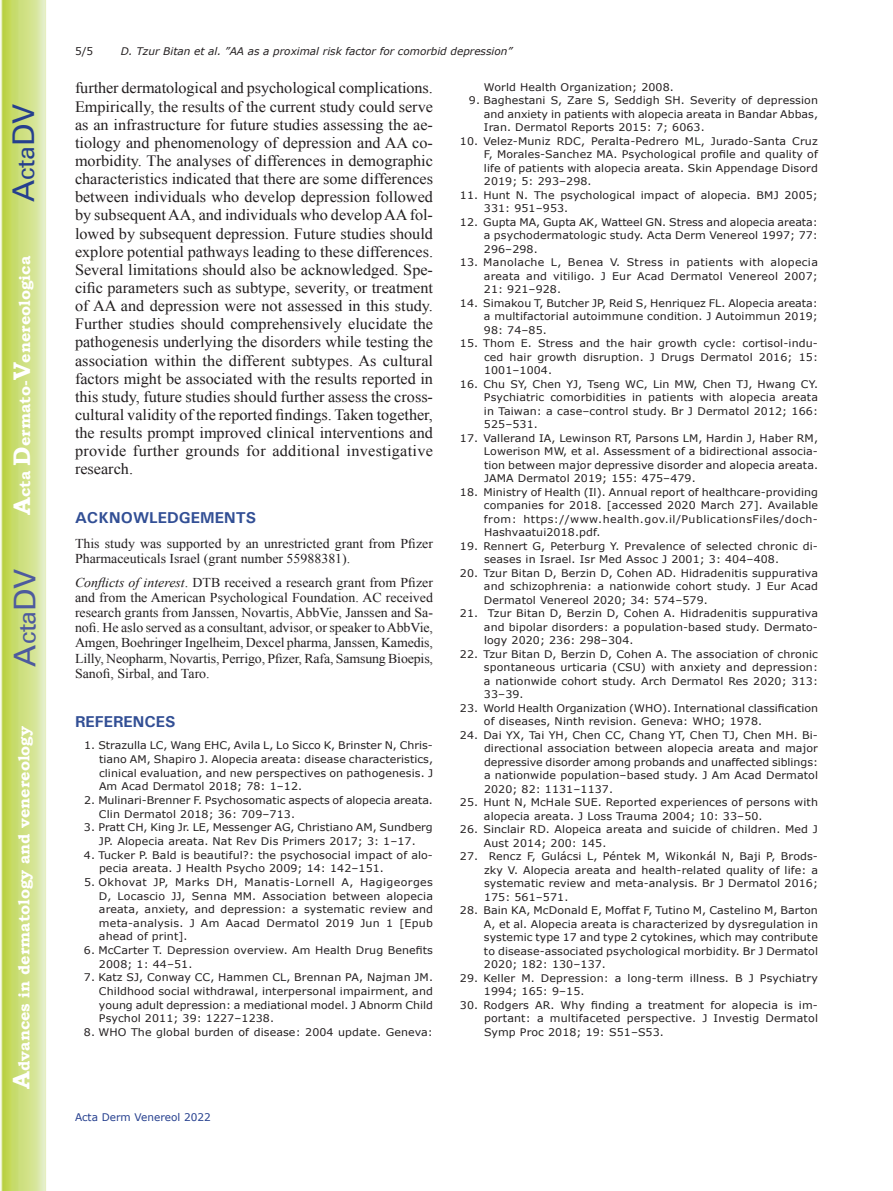
<style>
.page{position:relative;width:893px;height:1191px;background:#fff}
.page>*{position:absolute;margin:0;border:0;box-sizing:border-box;transform-origin:0 0}
.t1{font:30px "Univers";color:#4d5a9e}
.t2{font:30px "Univers";color:#253f8e}
.t3{font:15.75px/18.1px "Times New Roman";letter-spacing:.02em;color:#231f20;text-align:justify}
.t4{font:700 15.75px "Bookman Old Style";color:#fff}
.t5{font:700 15.75px "Univers";color:#324f95}
.t6{font:13.5px/15.1px "Times New Roman";color:#231f20}
.t7{font:10.5px/13.5px "Verdana";letter-spacing:.01em;color:#231f20;text-align:justify;scale:1.05 1}
.t8{font:italic 10.5px "Verdana";color:#231f20}
.t9{font:10.5px "Verdana";color:#253f8e}
.t10{font:10.5px "Verdana";letter-spacing:.01em;color:#231f20}
.s1{font-size:24px}
.s2{font-style:italic}
</style>
<div class="page">
<svg style="left:1px;top:0;width:45px;height:1191px;background:#cfe084"></svg>
<h1 class="t2" style="left:6px;top:202px;width:100px;rotate:-90deg">A<span class="s1">cta</span>DV</h1>
<h2 class="t4" style="left:15px;top:515px;width:260px;rotate:-90deg"><span class="s1">A</span>cta <span class="s1">D</span>ermato-<span class="s1">V</span>enereologica</h2>
<h1 class="t1" style="left:7px;top:666px;width:100px;rotate:-90deg">A<span class="s1">cta</span>DV</h1>
<h2 class="t4" style="left:15px;top:1088px;width:364px;rotate:-90deg"><span class="s1">A</span>dvances in dermatology and venereology</h2>
<p class="t10" style="left:75px;top:44px;width:20px">5/5</p>
<p class="t8" style="left:121px;top:44px;width:393px">D. Tzur Bitan et al. ”AA as a proximal risk factor for comorbid depression”</p>
<p class="t3" style="left:75px;top:79px;width:360px">further dermatological and psychological complications.<br>Empirically, the results of the current study could serve as an infrastructure for future studies assessing the ae&shy;tiology and phenomenology of depression and AA co&shy;morbidity. The analyses of differences in demographic characteristics indicated that there are some differences between individuals who develop depression followed by subsequent AA, and individuals who develop AA fol&shy;lowed by subsequent depression. Future studies should explore potential pathways leading to these differences.<br>Several limitations should also be acknowledged. Spe&shy;cific parameters such as subtype, severity, or treatment of AA and depression were not assessed in this study.<br>Further studies should comprehensively elucidate the pathogenesis underlying the disorders while testing the association within the different subtypes. As cultural factors might be associated with the results reported in this study, future studies should further assess the cross&shy;cultural validity of the reported findings. Taken together, the results prompt improved clinical interventions and provide further grounds for additional investigative research.</p>
<h2 class="t5" style="left:75px;top:508px;width:183px">ACKNOWLEDGEMENTS</h2>
<p class="t6" style="left:75px;top:535px;width:359px">This study was supported by an unrestricted grant from Pfizer<br>Pharmaceuticals Israel (grant number 55988381).</p>
<p class="t6" style="left:75px;top:574px;width:360px;text-align:justify"><span class="s2">Conflicts of interest</span>. DTB received a research grant from Pfizer and from the American Psychological Foundation. AC received research grants from Janssen, Novartis, AbbVie, Janssen and Sa&shy;nofi. He aslo served as a consultant, advisor, or speaker to AbbVie, Amgen, Boehringer Ingelheim, Dexcel pharma, Janssen, Kamedis, Lilly, Neopharm, Novartis, Perrigo, Pfizer, Rafa, Samsung Bioepis, Sanofi, Sirbal, and Taro.</p>
<h2 class="t5" style="left:75px;top:711px;width:102px">REFERENCES</h2>
<p class="t7" style="left:99px;top:739px;width:320px;text-indent:-15px">1. Strazulla LC, Wang EHC, Avila L, Lo Sicco K, Brinster N, Chris&shy;tiano AM, Shapiro J. Alopecia areata: disease characteristics, clinical evaluation, and new perspectives on pathogenesis. J Am Acad Dermatol 2018; 78: 1–12.</p>
<p class="t7" style="left:99px;top:793px;width:320px;text-indent:-15px">2. Mulinari-Brenner F. Psychosomatic aspects of alopecia areata.<br>Clin Dermatol 2018; 36: 709–713.</p>
<p class="t7" style="left:84px;top:821px;width:334px;text-align:center">3. Pratt CH, King Jr. LE, Messenger AG, Christiano AM, Sundberg<br>JP. Alopecia areata. Nat Rev Dis Primers 2017; 3: 1–17.</p>
<p class="t7" style="left:99px;top:848px;width:320px;text-indent:-15px">4. Tucker P. Bald is beautiful?: the psychosocial impact of alo&shy;pecia areata. J Health Psycho 2009; 14: 142–151.</p>
<p class="t7" style="left:99px;top:875px;width:320px;text-indent:-15px">5. Okhovat JP, Marks DH, Manatis-Lornell A, Hagigeorges D, Locascio JJ, Senna MM. Association between alopecia areata, anxiety, and depression: a systematic review and meta-analysis. J Am Aacad Dermatol 2019 Jun 1 [Epub ahead of print].</p>
<p class="t7" style="left:99px;top:943px;width:320px;text-indent:-15px">6. McCarter T. Depression overview. Am Health Drug Benefits<br>2008; 1: 44–51.</p>
<p class="t7" style="left:99px;top:971px;width:320px;text-indent:-15px">7. Katz SJ, Conway CC, Hammen CL, Brennan PA, Najman JM.<br>Childhood social withdrawal, interpersonal impairment, and young adult depression: a mediational model. J Abnorm Child Psychol 2011; 39: 1227–1238.</p>
<p class="t7" style="left:84px;top:1025px;width:334px">8. WHO The global burden of disease: 2004 update. Geneva:</p>
<p class="t7" style="left:484px;top:80px;width:182px">World Health Organization; 2008.</p>
<p class="t7" style="left:484px;top:94px;width:320px;text-indent:-15px">9. Baghestani S, Zare S, Seddigh SH. Severity of depression and anxiety in patients with alopecia areata in Bandar Abbas, Iran. Dermatol Reports 2015: 7; 6063.</p>
<p class="t7" style="left:484px;top:134px;width:320px;text-indent:-24px">10. Velez-Muniz RDC, Peralta-Pedrero ML, Jurado-Santa Cruz F, Morales-Sanchez MA. Psychological profile and quality of life of patients with alopecia areata. Skin Appendage Disord 2019; 5: 293–298.</p>
<p class="t7" style="left:484px;top:188px;width:320px;text-indent:-24px">11. Hunt N. The psychological impact of alopecia. BMJ 2005;<br>331: 951–953.</p>
<p class="t7" style="left:484px;top:215px;width:320px;text-indent:-24px">12. Gupta MA, Gupta AK, Watteel GN. Stress and alopecia areata: a psychodermatologic study. Acta Derm Venereol 1997; 77:<br>296–298.</p>
<p class="t7" style="left:484px;top:256px;width:320px;text-indent:-24px">13. Manolache L, Benea V. Stress in patients with alopecia areata and vitiligo. J Eur Acad Dermatol Venereol 2007; 21: 921–928.</p>
<p class="t7" style="left:484px;top:296px;width:320px;text-indent:-24px">14. Simakou T, Butcher JP, Reid S, Henriquez FL. Alopecia areata: a multifactorial autoimmune condition. J Autoimmun 2019; 98: 74–85.</p>
<p class="t7" style="left:484px;top:337px;width:320px;text-indent:-24px">15. Thom E. Stress and the hair growth cycle: cortisol-indu&shy;ced hair growth disruption. J Drugs Dermatol 2016; 15:<br>1001–1004.</p>
<p class="t7" style="left:484px;top:377px;width:320px;text-indent:-24px">16. Chu SY, Chen YJ, Tseng WC, Lin MW, Chen TJ, Hwang CY.<br>Psychiatric comorbidities in patients with alopecia areata in Taiwan: a case–control study. Br J Dermatol 2012; 166:<br>525–531.</p>
<p class="t7" style="left:484px;top:431px;width:320px;text-indent:-24px">17. Vallerand IA, Lewinson RT, Parsons LM, Hardin J, Haber RM, Lowerison MW, et al. Assessment of a bidirectional associa&shy;tion between major depressive disorder and alopecia areata.<br>JAMA Dermatol 2019; 155: 475–479.</p>
<p class="t7" style="left:484px;top:485px;width:320px;text-indent:-24px">18. Ministry of Health (Il). Annual report of healthcare-providing companies for 2018. [accessed 2020 March 27]. Available from: https://www.health.gov.il/PublicationsFiles/doch-Hashvaatui2018.pdf.</p>
<p class="t7" style="left:484px;top:539px;width:320px;text-indent:-24px">19. Rennert G, Peterburg Y. Prevalence of selected chronic di&shy;seases in Israel. Isr Med Assoc J 2001; 3: 404–408.</p>
<p class="t7" style="left:484px;top:566px;width:320px;text-indent:-24px">20. Tzur Bitan D, Berzin D, Cohen AD. Hidradenitis suppurativa and schizophrenia: a nationwide cohort study. J Eur Acad Dermatol Venereol 2020; 34: 574–579.</p>
<p class="t7" style="left:484px;top:607px;width:320px;text-indent:-24px">21. Tzur Bitan D, Berzin D, Cohen A. Hidradenitis suppurativa and bipolar disorders: a population-based study. Dermato&shy;logy 2020; 236: 298–304.</p>
<p class="t7" style="left:484px;top:647px;width:320px;text-indent:-24px">22. Tzur Bitan D, Berzin D, Cohen A. The association of chronic spontaneous urticaria (CSU) with anxiety and depression: a nationwide cohort study. Arch Dermatol Res 2020; 313:<br>33–39.</p>
<p class="t7" style="left:484px;top:701px;width:320px;text-indent:-24px">23. World Health Organization (WHO). International classification of diseases, Ninth revision. Geneva: WHO; 1978.</p>
<p class="t7" style="left:484px;top:728px;width:320px;text-indent:-24px">24. Dai YX, Tai YH, Chen CC, Chang YT, Chen TJ, Chen MH. Bi&shy;directional association between alopecia areata and major depressive disorder among probands and unaffected siblings: a nationwide population–based study. J Am Acad Dermatol 2020; 82: 1131–1137.</p>
<p class="t7" style="left:484px;top:796px;width:320px;text-indent:-24px">25. Hunt N, McHale SUE. Reported experiences of persons with alopecia areata. J Loss Trauma 2004; 10: 33–50.</p>
<p class="t7" style="left:484px;top:823px;width:320px;text-indent:-24px">26. Sinclair RD. Alopeica areata and suicide of children. Med J<br>Aust 2014; 200: 145.</p>
<p class="t7" style="left:484px;top:850px;width:320px;text-indent:-24px">27. Rencz F, Gulácsi L, Péntek M, Wikonkál N, Baji P, Brods&shy;zky V. Alopecia areata and health-related quality of life: a systematic review and meta-analysis. Br J Dermatol 2016; 175: 561–571.</p>
<p class="t7" style="left:484px;top:904px;width:320px;text-indent:-24px">28. Bain KA, McDonald E, Moffat F, Tutino M, Castelino M, Barton A, et al. Alopecia areata is characterized by dysregulation in systemic type 17 and type 2 cytokines, which may contribute to disease-associated psychological morbidity. Br J Dermatol 2020; 182: 130–137.</p>
<p class="t7" style="left:484px;top:971px;width:320px;text-indent:-24px">29. Keller M. Depression: a long-term illness. B J Psychiatry<br>1994; 165: 9–15.</p>
<p class="t7" style="left:484px;top:998px;width:320px;text-indent:-24px">30. Rodgers AR. Why finding a treatment for alopecia is im&shy;portant: a multifaceted perspective. J Investig Dermatol Symp Proc 2018; 19: S51–S53.</p>
<p class="t9" style="left:75px;top:1110px;width:137px">Acta Derm Venereol 2022</p>
</div>
